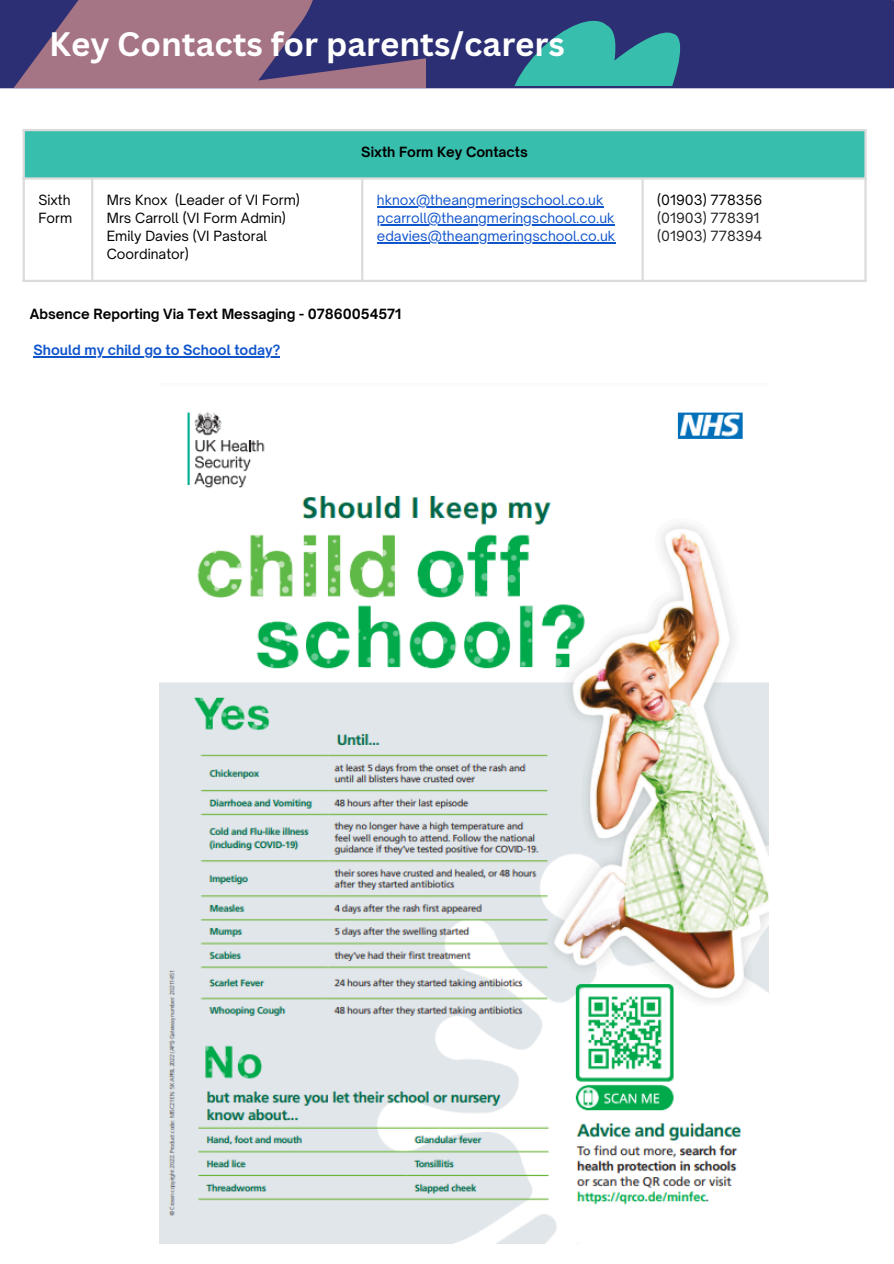
<style>
.page{position:relative;width:894px;height:1264px;background:#fff}
.page>*{position:absolute;margin:0;border:0;box-sizing:border-box;transform-origin:0 0}
.t1{font:700 33px "Canva Sans";color:#fff}
.t2{font:13.5px/18px "Open Sauce One";color:#000}
.t3{font:13.5px "Open Sauce One";color:#15c}
.t4{font:700 13.5px "Open Sauce One";color:#000}
.t5{font:700 13.5px "Open Sauce One";color:#15c}
.t6{font:13.5px "Open Sauce One";color:#222}
</style>
<div class="page">
<div style="left:23px;top:130px;width:842px;height:49px;background:#38bead"></div>
<hr style="left:377px;top:206px;width:226px;height:1px;background:#15c">
<hr style="left:377px;top:224px;width:237px;height:1px;background:#15c">
<hr style="left:377px;top:242px;width:238px;height:1px;background:#15c">
<hr style="left:23px;top:131px;width:2px;height:149px;background:#dbdbdb">
<hr style="left:91px;top:180px;width:2px;height:100px;background:#dbdbdb">
<hr style="left:361px;top:180px;width:2px;height:100px;background:#dbdbdb">
<hr style="left:641px;top:180px;width:2px;height:100px;background:#dbdbdb">
<hr style="left:864px;top:131px;width:2px;height:149px;background:#dbdbdb">
<hr style="left:23px;top:129px;width:843px;height:2px;background:#dbdbdb">
<hr style="left:23px;top:177px;width:843px;height:3px;background:#dbdbdb">
<hr style="left:23px;top:280px;width:843px;height:2px;background:#dbdbdb">
<div style="left:425px;top:0;width:468px;height:88px;background:#2c2f73"></div>
<svg style="left:0;top:0;width:425px;height:88px;background:#7a5c7e"></svg>
<svg style="left:501px;top:14px;width:235px;height:71px;background:#316e8c"></svg>
<img style="left:159px;top:411px;width:609px;height:832px">
<hr style="left:33px;top:356px;width:247px;height:1px;background:#15c">
<p class="t1" style="left:49px;top:21px;width:517px">Key Contacts for parents/carers</p>
<p class="t2" style="left:38px;top:191px;width:34px">Sixth</p>
<h1 class="t2" style="left:38px;top:209px;width:35px">Form</h1>
<p class="t2" style="left:107px;top:191px;width:194px">Mrs Knox (Leader of VI Form)</p>
<p class="t2" style="left:107px;top:209px;width:180px">Mrs Carroll (VI Form Admin)</p>
<p class="t2" style="left:107px;top:227px;width:162px">Emily Davies (VI Pastoral<br>Coordinator)</p>
<p class="t4" style="left:361px;top:143px;width:168px">Sixth Form Key Contacts</p>
<p class="t3" style="left:377px;top:192px;width:228px">hknox@theangmeringschool.co.uk</p>
<p class="t3" style="left:377px;top:210px;width:239px">pcarroll@theangmeringschool.co.uk</p>
<p class="t3" style="left:377px;top:228px;width:240px">edavies@theangmeringschool.co.uk</p>
<p class="t4" style="left:30px;top:306px;width:373px">Absence Reporting Via Text Messaging - 07860054571</p>
<p class="t5" style="left:33px;top:342px;width:248px">Should my child go to School today?</p>
<p class="t2" style="left:657px;top:191px;width:107px">(01903) 778356</p>
<p class="t6" style="left:657px;top:210px;width:104px">(01903) 778391</p>
<p class="t6" style="left:657px;top:228px;width:107px">(01903) 778394</p>
</div>
